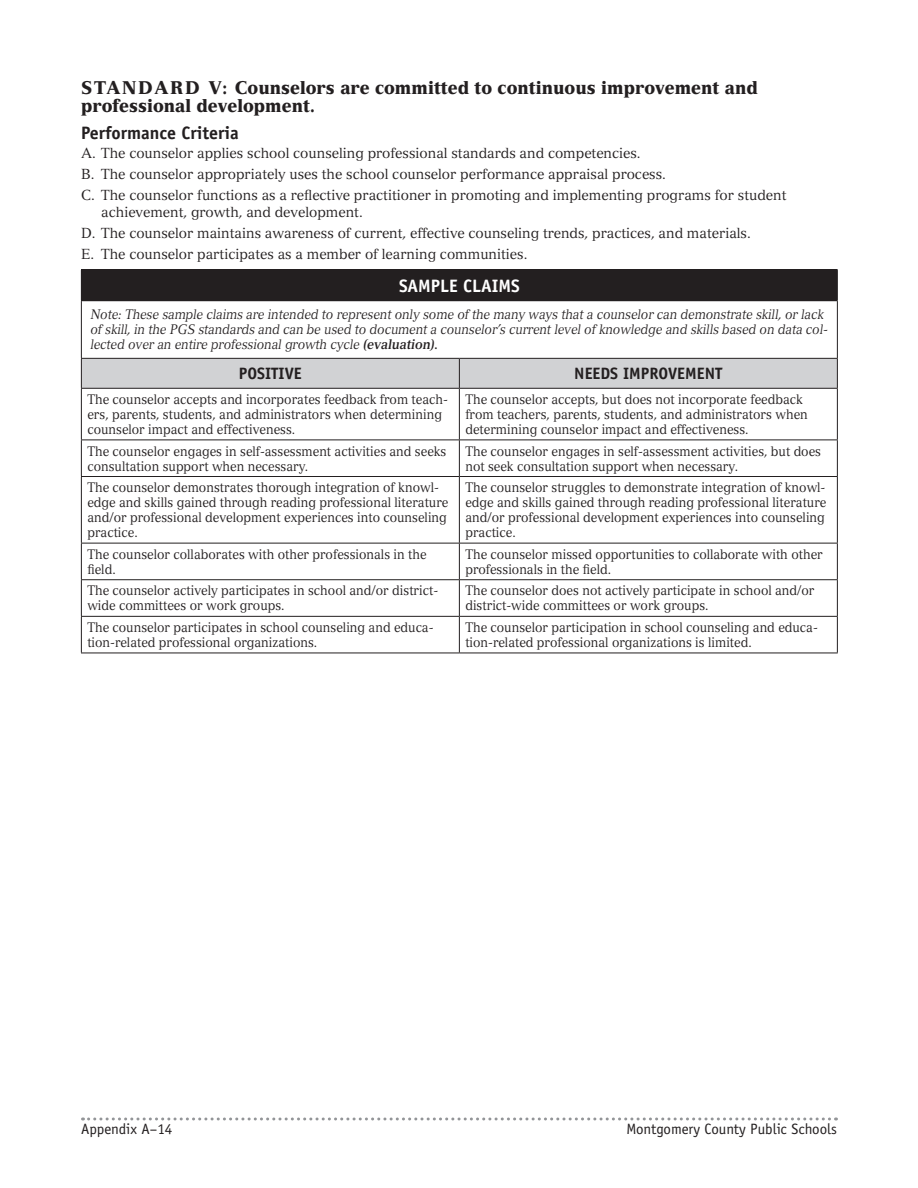
<style>
.page{position:relative;width:918px;height:1188px;background:#fff}
.page>*{position:absolute;margin:0;border:0;box-sizing:border-box;transform-origin:0 0}
.t1{font:900 18px/18px "Versailles LT Std";color:#231f20;scale:.9 1}
.t2{font:700 18px "Officina Sans Std";color:#231f20}
.t3{font:700 18px "Officina Sans Std";color:#fff}
.t4{font:700 16.5px "Officina Sans Std";color:#231f20}
.t5{font:15px "Officina Sans Std";color:#231f20}
.t6{font:14.25px/21px "Versailles LT Std";color:#231f20;scale:.95 1}
.t7{font:13.5px/15px "Versailles LT Std";color:#231f20;scale:.9 1}
.t8{font:italic 13.5px/15px "Versailles LT Std";color:#231f20;scale:.9 1}
.s1{font-weight:700}
</style>
<div class="page">
<svg style="left:89px;top:1118px;width:748px;height:2px"></svg>
<div style="left:81px;top:270px;width:756px;height:31px;background:#231f20"></div>
<hr style="left:81px;top:269px;width:378px;height:1px;background:#231f20">
<hr style="left:459px;top:269px;width:379px;height:1px;background:#231f20">
<hr style="left:837px;top:270px;width:1px;height:30px;background:#231f20">
<hr style="left:81px;top:301px;width:1px;height:57px;background:#231f20">
<hr style="left:459px;top:300px;width:379px;height:1px;background:#231f20">
<hr style="left:837px;top:301px;width:1px;height:57px;background:#231f20">
<svg style="left:81px;top:358px;width:757px;height:30px;background:#cacbcd"></svg>
<hr style="left:81px;top:388px;width:378px;height:1px;background:#231f20">
<hr style="left:81px;top:389px;width:1px;height:51px;background:#231f20">
<hr style="left:459px;top:388px;width:379px;height:1px;background:#231f20">
<hr style="left:459px;top:389px;width:1px;height:51px;background:#231f20">
<hr style="left:837px;top:389px;width:1px;height:51px;background:#231f20">
<hr style="left:81px;top:440px;width:378px;height:1px;background:#231f20">
<hr style="left:81px;top:440px;width:1px;height:36px;background:#231f20">
<hr style="left:459px;top:440px;width:379px;height:1px;background:#231f20">
<hr style="left:459px;top:440px;width:1px;height:36px;background:#231f20">
<hr style="left:837px;top:440px;width:1px;height:36px;background:#231f20">
<hr style="left:81px;top:476px;width:378px;height:1px;background:#231f20">
<hr style="left:81px;top:477px;width:1px;height:66px;background:#231f20">
<hr style="left:459px;top:476px;width:379px;height:1px;background:#231f20">
<hr style="left:459px;top:477px;width:1px;height:66px;background:#231f20">
<hr style="left:837px;top:477px;width:1px;height:66px;background:#231f20">
<hr style="left:81px;top:543px;width:378px;height:1px;background:#231f20">
<hr style="left:81px;top:543px;width:1px;height:36px;background:#231f20">
<hr style="left:459px;top:543px;width:379px;height:1px;background:#231f20">
<hr style="left:459px;top:543px;width:1px;height:36px;background:#231f20">
<hr style="left:837px;top:543px;width:1px;height:36px;background:#231f20">
<hr style="left:81px;top:579px;width:378px;height:1px;background:#231f20">
<hr style="left:81px;top:580px;width:1px;height:36px;background:#231f20">
<hr style="left:459px;top:579px;width:379px;height:1px;background:#231f20">
<hr style="left:459px;top:580px;width:1px;height:36px;background:#231f20">
<hr style="left:837px;top:580px;width:1px;height:36px;background:#231f20">
<hr style="left:81px;top:616px;width:378px;height:1px;background:#231f20">
<hr style="left:81px;top:617px;width:1px;height:36px;background:#231f20">
<hr style="left:459px;top:616px;width:379px;height:1px;background:#231f20">
<hr style="left:459px;top:617px;width:1px;height:36px;background:#231f20">
<hr style="left:837px;top:617px;width:1px;height:36px;background:#231f20">
<hr style="left:81px;top:653px;width:378px;height:1px;background:#231f20">
<hr style="left:459px;top:653px;width:379px;height:1px;background:#231f20">
<h1 class="t1" style="left:81px;top:78px;width:754px">STANDARD V: Counselors are committed to continuous improvement and professional development.</h1>
<h1 class="t2" style="left:81px;top:121px;width:159px">Performance Criteria</h1>
<p class="t6" style="left:81px;top:143px;width:744px">A. The counselor applies school counseling professional standards and competencies.<br>B. The counselor appropriately uses the school counselor performance appraisal process.<br>C. The counselor functions as a reflective practitioner in promoting and implementing programs for student</p>
<p class="t6" style="left:81px;top:201px;width:704px;text-indent:20px">achievement, growth, and development.<br>D. The counselor maintains awareness of current, effective counseling trends, practices, and materials.<br>E. The counselor participates as a member of learning communities.</p>
<h1 class="t3" style="left:399px;top:274px;width:122px">SAMPLE CLAIMS</h1>
<p class="t8" style="left:90px;top:307px;width:821px">Note: These sample claims are intended to represent only some of the many ways that a counselor can demonstrate skill, or lack of skill, in the PGS standards and can be used to document a counselor’s current level of knowledge and skills based on data col&shy;lected over an entire professional growth cycle <span class="s1">(evaluation).</span></p>
<p class="t4" style="left:239px;top:363px;width:64px">POSITIVE</p>
<p class="t4" style="left:574px;top:363px;width:150px">NEEDS IMPROVEMENT</p>
<p class="t7" style="left:87px;top:392px;width:402px">The counselor accepts and incorporates feedback from teach&shy;ers, parents, students, and administrators when determining counselor impact and effectiveness.</p>
<p class="t7" style="left:465px;top:392px;width:382px">The counselor accepts, but does not incorporate feedback from teachers, parents, students, and administrators when determining counselor impact and effectiveness.</p>
<p class="t7" style="left:87px;top:443px;width:401px">The counselor engages in self-assessment activities and seeks consultation support when necessary.</p>
<p class="t7" style="left:465px;top:443px;width:397px">The counselor engages in self-assessment activities, but does not seek consultation support when necessary.</p>
<p class="t7" style="left:87px;top:480px;width:403px">The counselor demonstrates thorough integration of knowl&shy;edge and skills gained through reading professional literature and/or professional development experiences into counseling practice.</p>
<p class="t7" style="left:465px;top:480px;width:403px;text-align:justify">The counselor struggles to demonstrate integration of knowl&shy;edge and skills gained through reading professional literature and/or professional development experiences into counseling practice.</p>
<p class="t7" style="left:87px;top:547px;width:378px">The counselor collaborates with other professionals in the field.</p>
<p class="t7" style="left:465px;top:547px;width:399px">The counselor missed opportunities to collaborate with other professionals in the field.</p>
<p class="t7" style="left:87px;top:583px;width:391px">The counselor actively participates in school and/or district&shy;wide committees or work groups.</p>
<p class="t7" style="left:465px;top:583px;width:390px">The counselor does not actively participate in school and/or district-wide committees or work groups.</p>
<p class="t7" style="left:87px;top:620px;width:386px">The counselor participates in school counseling and educa&shy;tion-related professional organizations.</p>
<p class="t7" style="left:465px;top:620px;width:393px">The counselor participation in school counseling and educa&shy;tion-related professional organizations is limited.</p>
<p class="t5" style="left:81px;top:1120px;width:93px">Appendix A–14</p>
<p class="t5" style="left:626px;top:1120px;width:212px">Montgomery County Public Schools</p>
</div>
